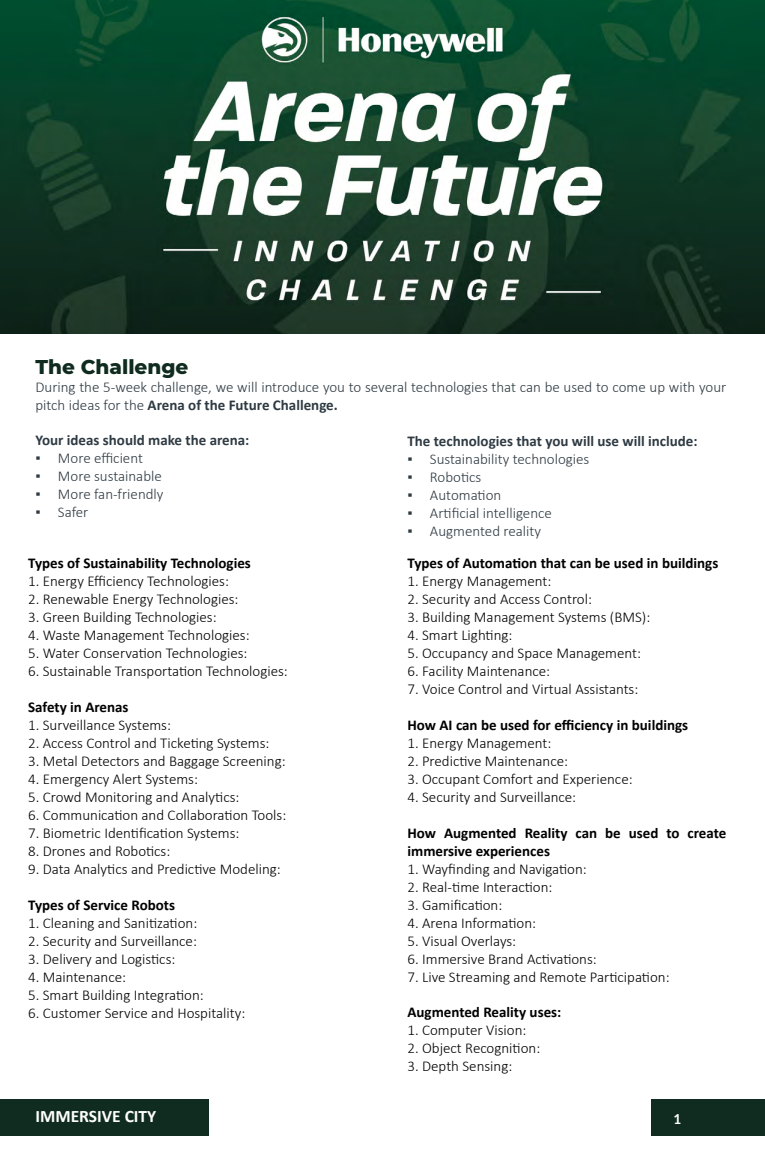
<style>
.page{position:relative;width:765px;height:1170px;background:#fff}
.page>*{position:absolute;margin:0;border:0;box-sizing:border-box;transform-origin:0 0}
.t1{font:800 20px "Montserrat";color:#102c20}
.t2{font:700 17.5px "Calibri";color:#fff}
.t3{font:300 15px "Calibri";color:#000}
.t4{font:300 15px/18px "Calibri";color:#2e3a42}
.t5{font:700 15px/18px "Calibri";color:#000}
.t6{font:700 15px "Calibri";color:#2e3a42}
.t7{font:700 13.75px "Lato";color:#fff}
.s1{font-weight:700}
.s2{font-family:"Times New Roman";font-weight:400}
</style>
<div class="page">
<div style="left:0;top:1098px;width:208px;height:37px;background:#102c20"></div>
<div style="left:652px;top:1098px;width:113px;height:37px;background:#102c20"></div>
<img style="left:0;top:0;width:765px;height:333px">
<h1 class="t1" style="left:35px;top:352px;width:155px">The Challenge</h1>
<p class="t4" style="left:35px;top:378px;width:692px">During the 5-week challenge, we will introduce you to several technologies that can be used to come up with your pitch ideas for the <span class="s1">Arena of the Future Challenge.</span></p>
<p class="t6" style="left:35px;top:429px;width:216px">Your ideas should make the arena:</p>
<p class="t4" style="left:35px;top:449px;width:109px"><span class="s2">▪</span> More efficient</p>
<p class="t4" style="left:35px;top:467px;width:128px"><span class="s2">▪</span> More sustainable</p>
<p class="t4" style="left:35px;top:485px;width:130px"><span class="s2">▪</span> More fan-friendly</p>
<p class="t4" style="left:35px;top:503px;width:54px"><span class="s2">▪</span> Safer</p>
<p class="t6" style="left:407px;top:430px;width:292px">The technologies that you will use will include:</p>
<p class="t4" style="left:407px;top:449px;width:183px"><span class="s2">▪</span> Sustainability technologies</p>
<p class="t4" style="left:407px;top:467px;width:75px"><span class="s2">▪</span> Robotics</p>
<p class="t4" style="left:407px;top:485px;width:95px"><span class="s2">▪</span> Automation</p>
<p class="t4" style="left:407px;top:503px;width:146px"><span class="s2">▪</span> Artificial intelligence</p>
<p class="t4" style="left:407px;top:521px;width:135px"><span class="s2">▪</span> Augmented reality</p>
<p class="t5" style="left:28px;top:553px;width:224px">Types of Sustainability Technologies</p>
<p class="t3" style="left:28px;top:571px;width:202px">1. Energy Efficiency Technologies:</p>
<p class="t3" style="left:28px;top:589px;width:212px">2. Renewable Energy Technologies:</p>
<p class="t3" style="left:28px;top:607px;width:190px">3. Green Building Technologies:</p>
<p class="t3" style="left:28px;top:625px;width:223px">4. Waste Management Technologies:</p>
<p class="t3" style="left:28px;top:643px;width:221px">5. Water Conservation Technologies:</p>
<p class="t3" style="left:28px;top:661px;width:261px">6. Sustainable Transportation Technologies:</p>
<p class="t5" style="left:28px;top:697px;width:102px">Safety in Arenas</p>
<p class="t3" style="left:28px;top:715px;width:144px">1. Surveillance Systems:</p>
<p class="t3" style="left:28px;top:733px;width:243px">2. Access Control and Ticketing Systems:</p>
<p class="t3" style="left:28px;top:751px;width:259px">3. Metal Detectors and Baggage Screening:</p>
<p class="t3" style="left:28px;top:769px;width:171px">4. Emergency Alert Systems:</p>
<p class="t3" style="left:28px;top:787px;width:213px">5. Crowd Monitoring and Analytics:</p>
<p class="t3" style="left:28px;top:805px;width:260px">6. Communication and Collaboration Tools:</p>
<p class="t3" style="left:28px;top:823px;width:213px">7. Biometric Identification Systems:</p>
<p class="t3" style="left:28px;top:841px;width:144px">8. Drones and Robotics:</p>
<p class="t3" style="left:28px;top:859px;width:254px">9. Data Analytics and Predictive Modeling:</p>
<p class="t5" style="left:28px;top:895px;width:148px">Types of Service Robots</p>
<p class="t3" style="left:28px;top:913px;width:171px">1. Cleaning and Sanitization:</p>
<p class="t3" style="left:28px;top:931px;width:170px">2. Security and Surveillance:</p>
<p class="t3" style="left:28px;top:949px;width:149px">3. Delivery and Logistics:</p>
<p class="t3" style="left:28px;top:967px;width:99px">4. Maintenance:</p>
<p class="t3" style="left:28px;top:985px;width:177px">5. Smart Building Integration:</p>
<p class="t3" style="left:28px;top:1003px;width:219px">6. Customer Service and Hospitality:</p>
<p class="t5" style="left:407px;top:553px;width:312px">Types of Automation that can be used in buildings</p>
<p class="t3" style="left:407px;top:571px;width:145px">1. Energy Management:</p>
<p class="t3" style="left:407px;top:589px;width:186px">2. Security and Access Control:</p>
<p class="t3" style="left:407px;top:607px;width:244px">3. Building Management Systems (BMS):</p>
<p class="t3" style="left:407px;top:625px;width:107px">4. Smart Lighting:</p>
<p class="t3" style="left:407px;top:643px;width:235px">5. Occupancy and Space Management:</p>
<p class="t3" style="left:407px;top:661px;width:144px">6. Facility Maintenance:</p>
<p class="t3" style="left:407px;top:679px;width:232px">7. Voice Control and Virtual Assistants:</p>
<p class="t5" style="left:407px;top:715px;width:282px">How AI can be used for efficiency in buildings</p>
<p class="t3" style="left:407px;top:733px;width:145px">1. Energy Management:</p>
<p class="t3" style="left:407px;top:751px;width:162px">2. Predictive Maintenance:</p>
<p class="t3" style="left:407px;top:769px;width:227px">3. Occupant Comfort and Experience:</p>
<p class="t3" style="left:407px;top:787px;width:170px">4. Security and Surveillance:</p>
<p class="t5" style="left:407px;top:823px;width:320px">How Augmented Reality can be used to create immersive experiences</p>
<p class="t3" style="left:407px;top:859px;width:181px">1. Wayfinding and Navigation:</p>
<p class="t3" style="left:407px;top:877px;width:147px">2. Real-time Interaction:</p>
<p class="t3" style="left:407px;top:895px;width:96px">3. Gamification:</p>
<p class="t3" style="left:407px;top:913px;width:130px">4. Arena Information:</p>
<p class="t3" style="left:407px;top:931px;width:110px">5. Visual Overlays:</p>
<p class="t3" style="left:407px;top:949px;width:191px">6. Immersive Brand Activations:</p>
<p class="t3" style="left:407px;top:967px;width:264px">7. Live Streaming and Remote Participation:</p>
<p class="t5" style="left:407px;top:1003px;width:155px">Augmented Reality uses:</p>
<p class="t3" style="left:407px;top:1021px;width:121px">1. Computer Vision:</p>
<p class="t3" style="left:407px;top:1039px;width:134px">2. Object Recognition:</p>
<p class="t3" style="left:407px;top:1057px;width:106px">3. Depth Sensing:</p>
<p class="t2" style="left:35px;top:1103px;width:122px">IMMERSIVE CITY</p>
<p class="t7" style="left:673px;top:1108px;width:9px">1</p>
</div>
